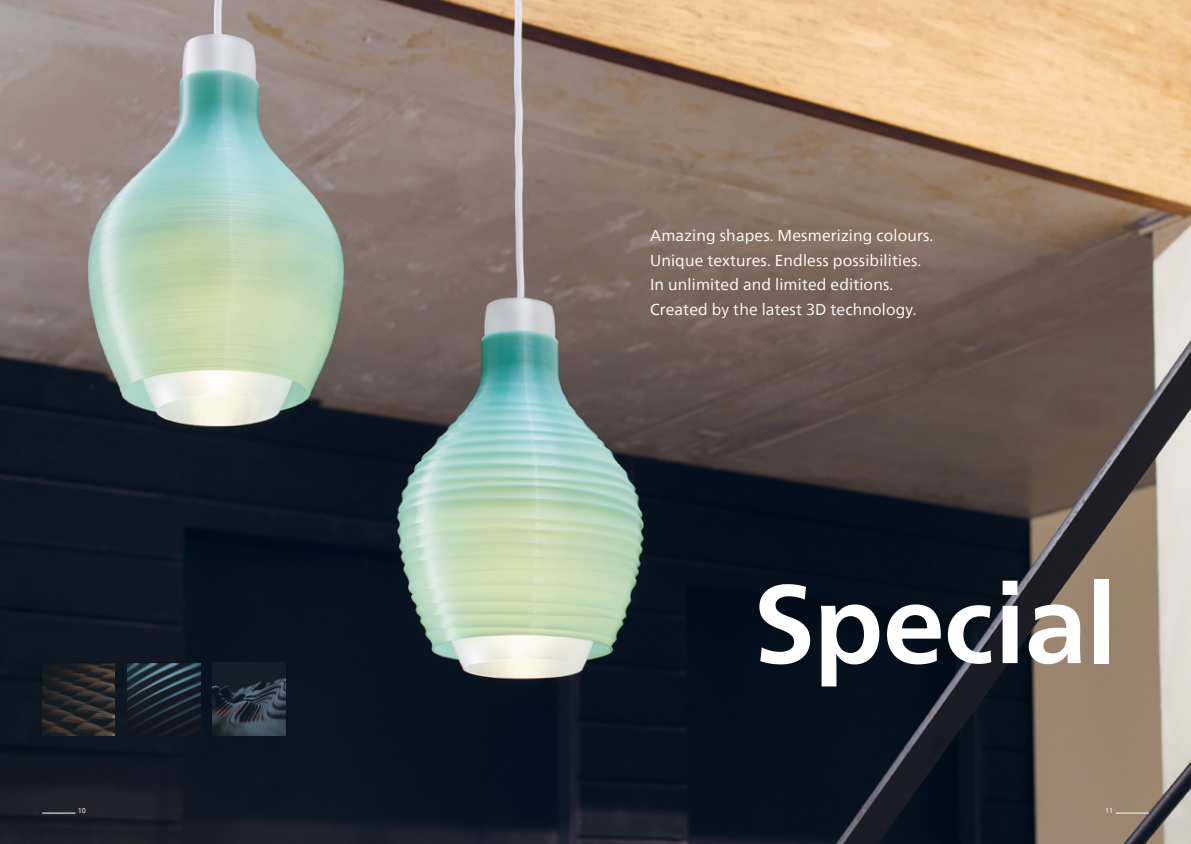
<style>
.page{position:relative;width:1191px;height:844px;background:#fff}
.page>*{position:absolute;margin:0;border:0;box-sizing:border-box;transform-origin:0 0}
.t1{font:700 111.12px "Neue Frutiger World";letter-spacing:-.01em;color:#fff}
.t2{font:15.75px/24.5px "Neue Frutiger World";letter-spacing:.01em;color:#fff}
.t3{font:7px "Neue Frutiger World";color:#fff}
</style>
<div class="page">
<img style="left:0;top:0;width:1191px;height:843px">
<img style="left:42px;top:662px;width:73px;height:73px">
<img style="left:127px;top:662px;width:73px;height:73px">
<img style="left:212px;top:662px;width:73px;height:73px">
<hr style="left:42px;top:812px;width:33px;height:1px;background:#fff">
<hr style="left:1115px;top:812px;width:33px;height:1px;background:#fff">
<p class="t2" style="left:650px;top:223px;width:285px">Amazing shapes. Mesmerizing colours.<br>Unique textures. Endless possibilities.<br>In unlimited and limited editions.<br>Created by the latest 3D technology.</p>
<h1 class="t1" style="left:754px;top:526px;width:365px">Special</h1>
<p class="t3" style="left:78px;top:805px;width:10px">10</p>
<p class="t3" style="left:1105px;top:805px;width:10px">11</p>
</div>
